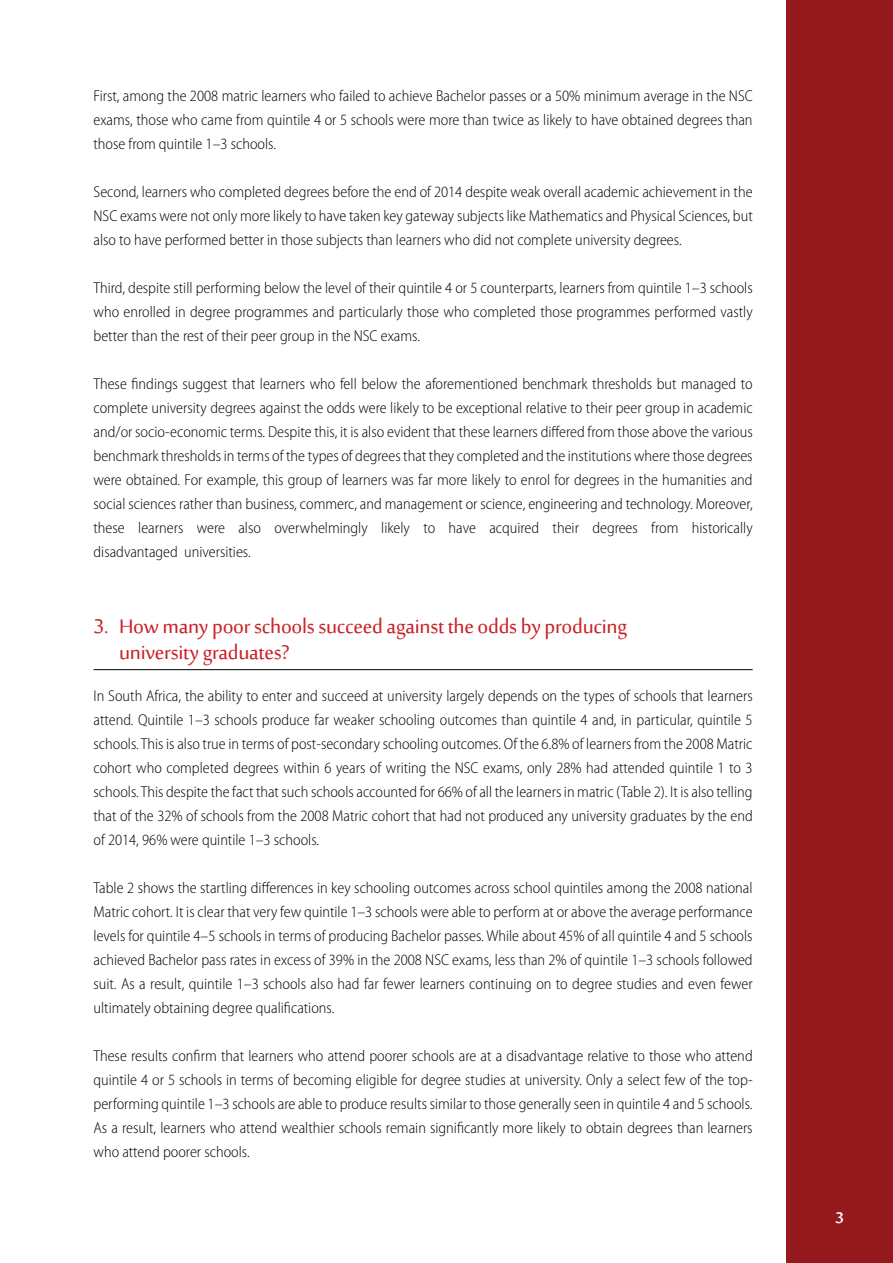
<style>
.page{position:relative;width:893px;height:1263px;background:#fff}
.page>*{position:absolute;margin:0;border:0;box-sizing:border-box;transform-origin:0 0}
.t1{font:27px/25.5px "Sakkal Majalla";letter-spacing:-.01em;color:#ca2026}
.t2{font:700 21px "Sakkal Majalla";color:#fff}
.t3{font:300 semi-condensed 15.75px/24px "Myriad Pro";color:#000;text-align:justify}
</style>
<div class="page">
<div style="left:787px;top:0;width:106px;height:1263px;background:#941a1d"></div>
<hr style="left:94px;top:669px;width:659px;height:1px;background:#000">
<p class="t3" style="left:94px;top:83px;width:661px">First, among the 2008 matric learners who failed to achieve Bachelor passes or a 50% minimum average in the NSC exams, those who came from quintile 4 or 5 schools were more than twice as likely to have obtained degrees than those from quintile 1–3 schools.</p>
<p class="t3" style="left:94px;top:179px;width:661px">Second, learners who completed degrees before the end of 2014 despite weak overall academic achievement in the NSC exams were not only more likely to have taken key gateway subjects like Mathematics and Physical Sciences, but also to have performed better in those subjects than learners who did not complete university degrees.</p>
<p class="t3" style="left:94px;top:275px;width:661px">Third, despite still performing below the level of their quintile 4 or 5 counterparts, learners from quintile 1–3 schools who enrolled in degree programmes and particularly those who completed those programmes performed vastly better than the rest of their peer group in the NSC exams.</p>
<p class="t3" style="left:94px;top:371px;width:661px">These findings suggest that learners who fell below the aforementioned benchmark thresholds but managed to complete university degrees against the odds were likely to be exceptional relative to their peer group in academic and/or socio-economic terms. Despite this, it is also evident that these learners differed from those above the various benchmark thresholds in terms of the types of degrees that they completed and the institutions where those degrees were obtained. For example, this group of learners was far more likely to enrol for degrees in the humanities and social sciences rather than business, commerc, and management or science, engineering and technology. Moreover, these learners were also overwhelmingly likely to have acquired their degrees from historically disadvantaged universities.</p>
<h1 class="t1" style="left:119px;top:615px;width:510px;text-indent:-26px">3. How many poor schools succeed against the odds by producing universitygraduates?</h1>
<p class="t3" style="left:94px;top:683px;width:661px">In South Africa, the ability to enter and succeed at university largely depends on the types of schools that learners attend. Quintile 1–3 schools produce far weaker schooling outcomes than quintile 4 and, in particular, quintile 5 schools. This is also true in terms of post-secondary schooling outcomes. Of the 6.8% of learners from the 2008 Matric cohort who completed degrees within 6 years of writing the NSC exams, only 28% had attended quintile 1 to 3 schools. This despite the fact that such schools accounted for 66% of all the learners in matric (Table 2). It is also telling that of the 32% of schools from the 2008 Matric cohort that had not produced any university graduates by the end of 2014, 96% were quintile 1–3 schools.</p>
<p class="t3" style="left:94px;top:875px;width:661px">Table 2 shows the startling differences in key schooling outcomes across school quintiles among the 2008 national Matric cohort. It is clear that very few quintile 1–3 schools were able to perform at or above the average performance levels for quintile 4–5 schools in terms of producing Bachelor passes. While about 45% of all quintile 4 and 5 schools achieved Bachelor pass rates in excess of 39% in the 2008 NSC exams, less than 2% of quintile 1–3 schools followed suit. As a result, quintile 1–3 schools also had far fewer learners continuing on to degree studies and even fewer ultimately obtaining degree qualifications.</p>
<p class="t3" style="left:94px;top:1043px;width:661px">These results confirm that learners who attend poorer schools are at a disadvantage relative to those who attend quintile 4 or 5 schools in terms of becoming eligible for degree studies at university. Only a select few of the top&shy;performing quintile 1–3 schools are able to produce results similar to those generally seen in quintile 4 and 5 schools.<br>As a result, learners who attend wealthier schools remain significantly more likely to obtain degrees than learners who attend poorer schools.</p>
<h2 class="t2" style="left:836px;top:1206px;width:10px">3</h2>
</div>
